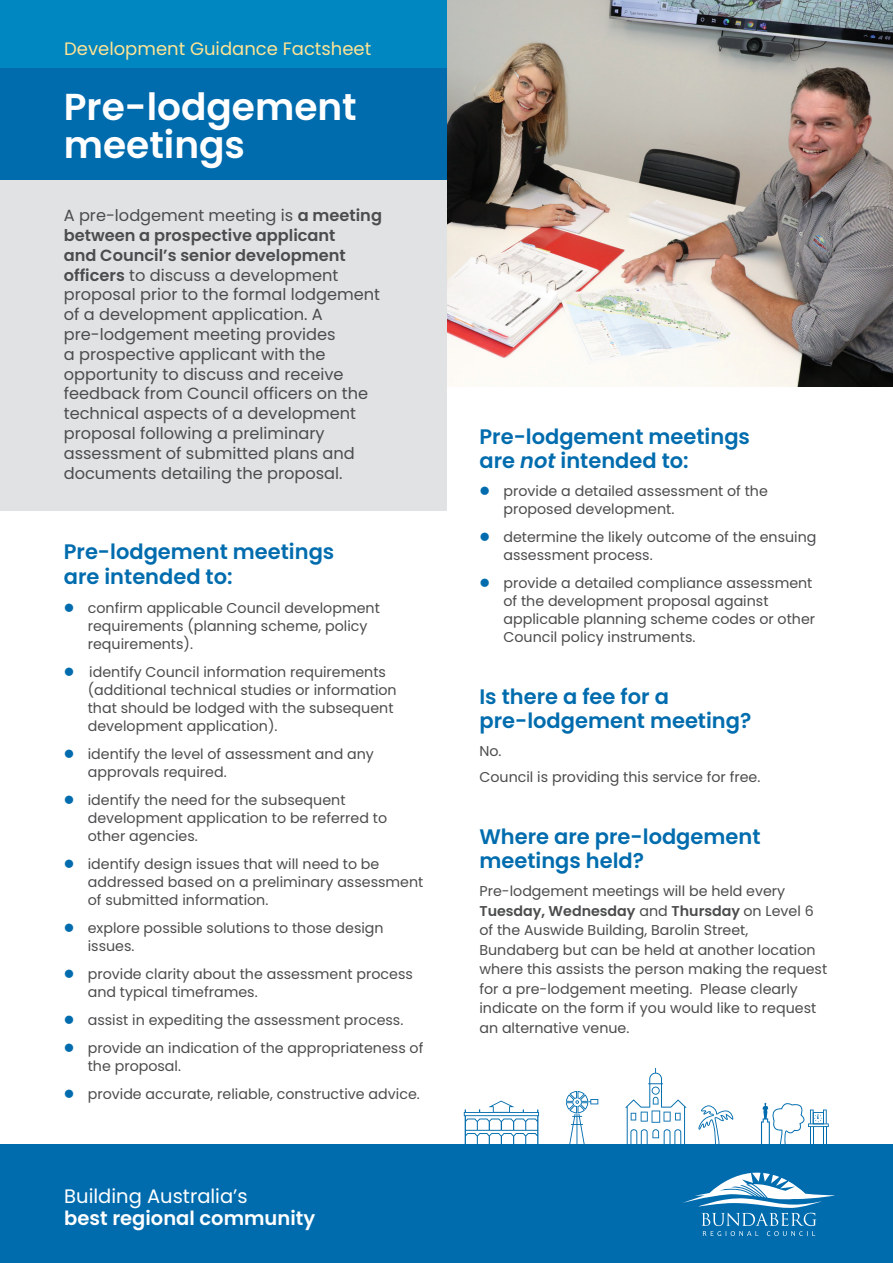
<style>
.page{position:relative;width:893px;height:1263px;background:#fff}
.page>*{position:absolute;margin:0;border:0;box-sizing:border-box;transform-origin:0 0}
.t1{font:600 37.5px/37.5px "Poppins";color:#fff}
.t2{font:600 21px/24px "Poppins";color:#006cae}
.t3{font:600 19.5px "Poppins";color:#fff}
.t4{font:19.5px "Poppins";color:#fff}
.t5{font:18px "Poppins";color:#ffe495}
.t6{font:16.2px/19.8px "Poppins";color:#4b4c4d}
.t7{font:14.25px/18px "Poppins";color:#4b4c4d}
.s1{font-weight:600}
.s2{color:#006cae}
.s3{font-style:italic}
</style>
<div class="page">
<img style="left:446px;top:0;width:447px;height:387px">
<div style="left:0;top:0;width:446px;height:510px;background:#e1e2e4"></div>
<div style="left:0;top:0;width:446px;height:180px;background:#006cae"></div>
<div style="left:0;top:0;width:446px;height:68px;background:#0086c0"></div>
<div style="left:0;top:1144px;width:893px;height:119px;background:#006cae"></div>
<svg style="left:625px;top:1068px;width:62px;height:76px"></svg>
<svg style="left:698px;top:1105px;width:35px;height:39px"></svg>
<svg style="left:761px;top:1103px;width:67px;height:41px"></svg>
<svg style="left:464px;top:1100px;width:75px;height:44px"></svg>
<svg style="left:566px;top:1091px;width:32px;height:53px"></svg>
<svg style="left:683px;top:1173px;width:152px;height:63px"></svg>
<p class="t5" style="left:64px;top:38px;width:309px">Development Guidance Factsheet</p>
<h1 class="t1" style="left:64px;top:88px;width:295px">Pre-lodgement meetings</h1>
<p class="t6" style="left:64px;top:206px;width:320px">A pre-lodgement meeting is <span class="s1">a meeting between a prospective applicant<br>and Council’s senior development officers</span> to discuss a development proposal prior to the formal lodgement of a development application. A pre-lodgement meeting provides<br>a prospective applicant with the opportunity to discuss and receive feedback from Council officers on the technical aspects of a development proposal following a preliminary assessment of submitted plans and documents detailing the proposal.</p>
<h2 class="t2" style="left:64px;top:539px;width:272px;line-height:25.5px">Pre-lodgement meetings are intended to:</h2>
<p class="t7" style="left:88px;top:599px;width:294px;text-indent:-24px"><span class="s2">●</span> confirm applicable Council development requirements (planning scheme, policy requirements).</p>
<p class="t7" style="left:88px;top:663px;width:310px;text-indent:-24px"><span class="s2">●</span> identify Council information requirements (additional technical studies or information that should be lodged with the subsequent development application).</p>
<p class="t7" style="left:88px;top:744px;width:288px;text-indent:-24px"><span class="s2">●</span> identify the level of assessment and any approvals required.</p>
<p class="t7" style="left:88px;top:790px;width:301px;text-indent:-24px"><span class="s2">●</span> identify the need for the subsequent development application to be referred to other agencies.</p>
<p class="t7" style="left:88px;top:854px;width:337px;text-indent:-24px"><span class="s2">●</span> identify design issues that will need to be addressed based on a preliminary assessment of submitted information.</p>
<p class="t7" style="left:88px;top:918px;width:297px;text-indent:-24px"><span class="s2">●</span> explore possible solutions to those design issues.</p>
<p class="t7" style="left:88px;top:964px;width:327px;text-indent:-24px"><span class="s2">●</span> provide clarity about the assessment process and typical timeframes.</p>
<p class="t7" style="left:64px;top:1010px;width:341px"><span class="s2">●</span> assist in expediting the assessment process.</p>
<p class="t7" style="left:88px;top:1038px;width:337px;text-indent:-24px"><span class="s2">●</span> provide an indication of the appropriateness of the proposal.</p>
<p class="t7" style="left:64px;top:1084px;width:358px"><span class="s2">●</span> provide accurate, reliable, constructive advice.</p>
<h3 class="t4" style="left:64px;top:1184px;width:185px">Building Australia’s</h3>
<h3 class="t3" style="left:64px;top:1207px;width:252px">best regional community</h3>
<h2 class="t2" style="left:479px;top:424px;width:272px">Pre-lodgement meetings are <span class="s3">not</span> intended to:</h2>
<p class="t7" style="left:503px;top:482px;width:266px;text-indent:-24px"><span class="s2">●</span> provide a detailed assessment of the proposed development.</p>
<p class="t7" style="left:503px;top:528px;width:315px;text-indent:-24px"><span class="s2">●</span> determine the likely outcome of the ensuing assessment process.</p>
<p class="t7" style="left:503px;top:574px;width:313px;text-indent:-24px"><span class="s2">●</span> provide a detailed compliance assessment of the development proposal against applicable planning scheme codes or other Council policy instruments.</p>
<h2 class="t2" style="left:479px;top:685px;width:273px">Is there a fee for a pre-lodgement meeting?</h2>
<p class="t7" style="left:479px;top:738px;width:282px;line-height:26px">No.<br>Council is providing this service for free.</p>
<h2 class="t2" style="left:479px;top:825px;width:283px">Where are pre-lodgement meetings held?</h2>
<p class="t7" style="left:479px;top:881px;width:349px;line-height:19.5px">Pre-lodgement meetings will be held every <span class="s1">Tuesday, Wednesday</span> and <span class="s1">Thursday</span> on Level 6 of the Auswide Building, Barolin Street, Bundaberg but can be held at another location where this assists the person making the request for a pre-lodgement meeting. Please clearly indicate on the form if you would like to request an alternative venue.</p>
</div>
